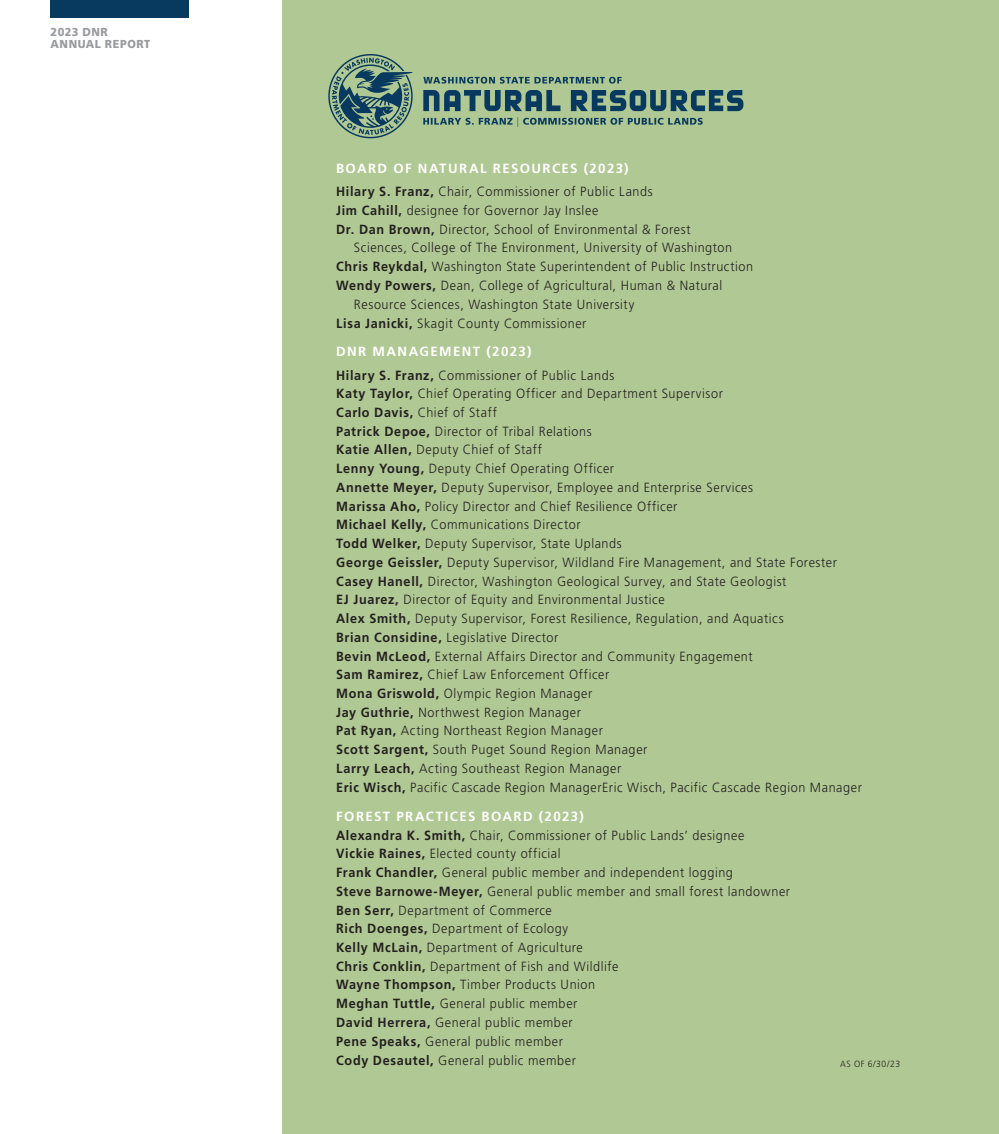
<style>
.page{position:relative;width:999px;height:1134px;background:#fff}
.page>*{position:absolute;margin:0;border:0;box-sizing:border-box;transform-origin:0 0}
.t1{font:300 13.35px "Frutiger LT Std";letter-spacing:.045em;color:#231f20;scale:.95 1}
.t2{font:700 13.35px "Frutiger LT Std";letter-spacing:.105em;color:#fff}
.Table_Head_Left{font:900 11.55px/12px "Frutiger LT Std";letter-spacing:.045em;color:#999b9e;scale:.95 1}
.t3{font:300 9px "Frutiger LT Std";letter-spacing:.07em;color:#231f20;scale:.95 1}
.s1{font-weight:700}
</style>
<div class="page">
<div style="left:282px;top:0;width:717px;height:1134px;background:#b0c893"></div>
<div style="left:51px;top:0;width:138px;height:18px;background:#083a5f"></div>
<svg style="left:423px;top:117px;width:280px;height:10px"></svg>
<svg style="left:571px;top:90px;width:172px;height:21px"></svg>
<svg style="left:423px;top:90px;width:137px;height:21px"></svg>
<svg style="left:423px;top:77px;width:199px;height:7px"></svg>
<svg style="left:328px;top:54px;width:85px;height:84px"></svg>
<p class="Table_Head_Left" style="left:51px;top:26px;width:106px">2023 DNR<br>ANNUAL REPORT</p>
<p class="t2" style="left:336px;top:161px;width:294px">BOARD OF NATURAL RESOURCES (2023)</p>
<p class="t1" style="left:336px;top:184px;width:335px"><span class="s1">Hilary S. Franz,</span> Chair, Commissioner of Public Lands</p>
<p class="t1" style="left:336px;top:203px;width:278px"><span class="s1">Jim Cahill,</span> designee for Governor Jay Inslee</p>
<p class="t1" style="left:336px;top:221px;width:375px"><span class="s1">Dr. Dan Brown,</span> Director, School of Environmental &amp; Forest</p>
<p class="t1" style="left:354px;top:240px;width:400px">Sciences, College of The Environment, University of Washington</p>
<p class="t1" style="left:336px;top:259px;width:441px"><span class="s1">Chris Reykdal,</span> Washington State Superintendent of Public Instruction</p>
<p class="t1" style="left:336px;top:278px;width:408px"><span class="s1">Wendy Powers,</span> Dean, College of Agricultural, Human &amp; Natural</p>
<p class="t1" style="left:354px;top:296px;width:297px">Resource Sciences, Washington State University</p>
<p class="t1" style="left:336px;top:315px;width:265px"><span class="s1">Lisa Janicki,</span> Skagit County Commissioner</p>
<p class="t2" style="left:336px;top:344px;width:197px">DNR MANAGEMENT (2023)</p>
<p class="t1" style="left:336px;top:367px;width:294px"><span class="s1">Hilary S. Franz,</span> Commissioner of Public Lands</p>
<p class="t1" style="left:336px;top:386px;width:409px"><span class="s1">Katy Taylor,</span> Chief Operating Officer and Department Supervisor</p>
<p class="t1" style="left:336px;top:405px;width:171px"><span class="s1">Carlo Davis,</span> Chief of Staff</p>
<p class="t1" style="left:336px;top:424px;width:270px"><span class="s1">Patrick Depoe,</span> Director of Tribal Relations</p>
<p class="t1" style="left:336px;top:442px;width:218px"><span class="s1">Katie Allen,</span> Deputy Chief of Staff</p>
<p class="t1" style="left:336px;top:461px;width:294px"><span class="s1">Lenny Young,</span> Deputy Chief Operating Officer</p>
<p class="t1" style="left:336px;top:480px;width:440px"><span class="s1">Annette Meyer,</span> Deputy Supervisor, Employee and Enterprise Services</p>
<p class="t1" style="left:336px;top:499px;width:361px"><span class="s1">Marissa Aho,</span> Policy Director and Chief Resilience Officer</p>
<p class="t1" style="left:336px;top:517px;width:259px"><span class="s1">Michael Kelly,</span> Communications Director</p>
<p class="t1" style="left:336px;top:536px;width:302px"><span class="s1">Todd Welker,</span> Deputy Supervisor, State Uplands</p>
<p class="t1" style="left:336px;top:555px;width:529px"><span class="s1">George Geissler,</span> Deputy Supervisor, Wildland Fire Management, and State Forester</p>
<p class="t1" style="left:336px;top:573px;width:476px"><span class="s1">Casey Hanell,</span> Director, Washington Geological Survey, and State Geologist</p>
<p class="t1" style="left:336px;top:592px;width:347px"><span class="s1">EJ Juarez,</span> Director of Equity and Environmental Justice</p>
<p class="t1" style="left:336px;top:611px;width:473px"><span class="s1">Alex Smith,</span> Deputy Supervisor, Forest Resilience, Regulation, and Aquatics</p>
<p class="t1" style="left:336px;top:630px;width:235px"><span class="s1">Brian Considine,</span> Legislative Director</p>
<p class="t1" style="left:336px;top:648px;width:440px"><span class="s1">Bevin McLeod,</span> External Affairs Director and Community Engagement</p>
<p class="t1" style="left:336px;top:667px;width:289px"><span class="s1">Sam Ramirez,</span> Chief Law Enforcement Officer</p>
<p class="t1" style="left:336px;top:686px;width:271px"><span class="s1">Mona Griswold,</span> Olympic Region Manager</p>
<p class="t1" style="left:336px;top:705px;width:259px"><span class="s1">Jay Guthrie,</span> Northwest Region Manager</p>
<p class="t1" style="left:336px;top:723px;width:282px"><span class="s1">Pat Ryan,</span> Acting Northeast Region Manager</p>
<p class="t1" style="left:336px;top:742px;width:329px"><span class="s1">Scott Sargent,</span> South Puget Sound Region Manager</p>
<p class="t1" style="left:336px;top:761px;width:302px"><span class="s1">Larry Leach,</span> Acting Southeast Region Manager</p>
<p class="t1" style="left:336px;top:780px;width:555px"><span class="s1">Eric Wisch,</span> Pacific Cascade Region ManagerEric Wisch, Pacific Cascade Region Manager</p>
<p class="t2" style="left:336px;top:808px;width:249px">FOREST PRACTICES BOARD (2023)</p>
<p class="t1" style="left:336px;top:827px;width:431px"><span class="s1">Alexandra K. Smith,</span> Chair, Commissioner of Public Lands’ designee</p>
<p class="t1" style="left:336px;top:846px;width:238px"><span class="s1">Vickie Raines,</span> Elected county official</p>
<p class="t1" style="left:336px;top:865px;width:419px"><span class="s1">Frank Chandler,</span> General public member and independent logging</p>
<p class="t1" style="left:336px;top:884px;width:479px"><span class="s1">Steve Barnowe-Meyer,</span> General public member and small forest landowner</p>
<p class="t1" style="left:336px;top:902px;width:229px"><span class="s1">Ben Serr,</span> Department of Commerce</p>
<p class="t1" style="left:336px;top:921px;width:246px"><span class="s1">Rich Doenges,</span> Department of Ecology</p>
<p class="t1" style="left:336px;top:940px;width:261px"><span class="s1">Kelly McLain,</span> Department of Agriculture</p>
<p class="t1" style="left:336px;top:959px;width:299px"><span class="s1">Chris Conklin,</span> Department of Fish and Wildlife</p>
<p class="t1" style="left:336px;top:977px;width:274px"><span class="s1">Wayne Thompson,</span> Timber Products Union</p>
<p class="t1" style="left:336px;top:996px;width:256px"><span class="s1">Meghan Tuttle,</span> General public member</p>
<p class="t1" style="left:336px;top:1015px;width:251px"><span class="s1">David Herrera,</span> General public member</p>
<p class="t1" style="left:336px;top:1033px;width:240px"><span class="s1">Pene Speaks,</span> General public member</p>
<p class="t1" style="left:336px;top:1052px;width:254px"><span class="s1">Cody Desautel,</span> General public member</p>
<p class="t3" style="left:840px;top:1059px;width:65px">AS OF 6/30/23</p>
</div>
